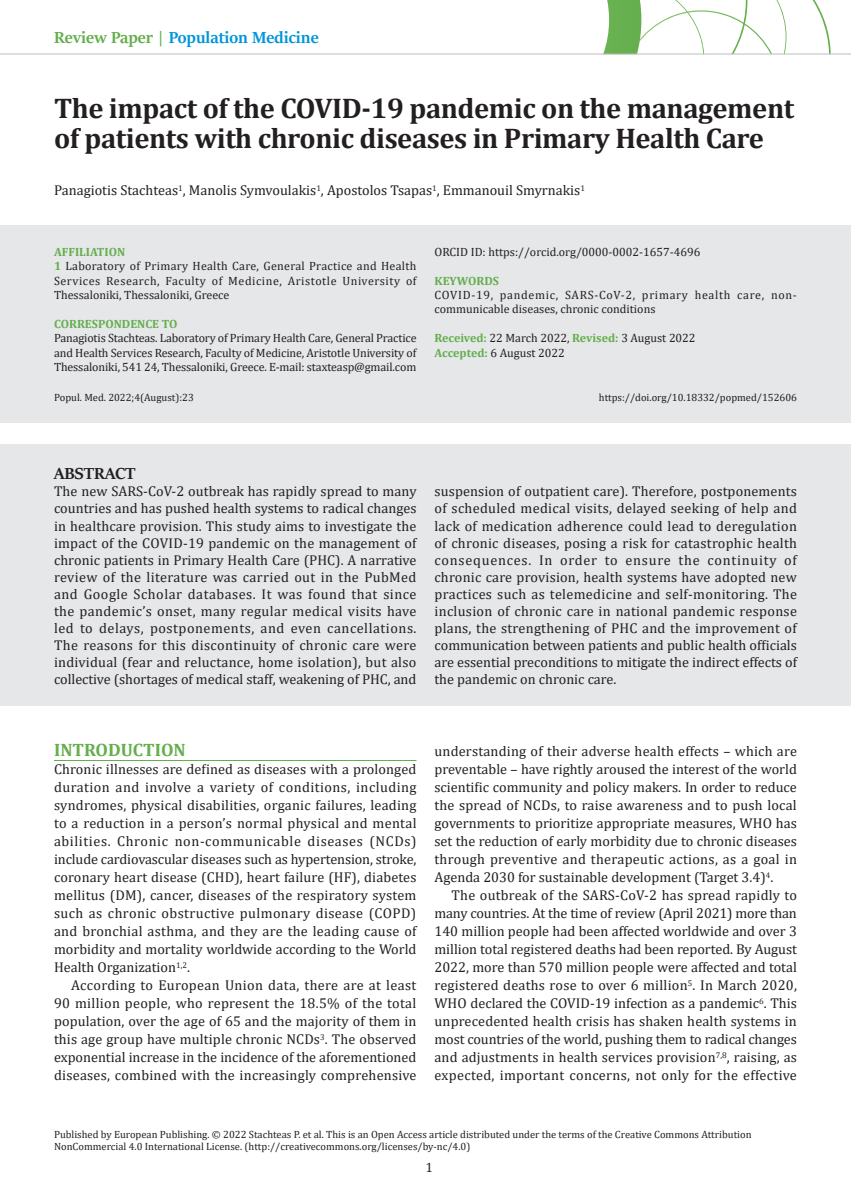
<style>
.page{position:relative;width:851px;height:1191px;background:#fff}
.page>*{position:absolute;margin:0;border:0;box-sizing:border-box;transform-origin:0 0}
.t1{font:700 28.5px/30px "Cambria";letter-spacing:-.015em;color:#231f20}
.t2{font:700 18px "Sitka Banner";color:#0095d9}
.t3{font:700 18px "Cambria";color:#64ae4d}
.t4{font:700 18px "Sitka Banner";color:#231f20}
.t5{font:14.25px/18px "Cambria";color:#231f20;text-align:justify}
.t6{font:13.5px "Cambria";color:#231f20}
.t7{font:12px/14.4px "Cambria";color:#231f20;text-align:justify}
.t8{font:12px/14.4px "Cambria";letter-spacing:.025em;color:#231f20}
.t9{font:12px/14.4px "Cambria";letter-spacing:.02em;color:#231f20}
.t10{font:700 12px "Cambria";color:#64ae4d}
.t11{font:10.5px/12.6px "Cambria";color:#231f20}
.s1{color:#64ae4d}
.s2{font-weight:700;color:#64ae4d}
</style>
<div class="page">
<svg style="left:536px;top:0;width:294px;height:54px"></svg>
<hr style="left:0;top:54px;width:850px;height:1px;background:#bcbdc0">
<div style="left:0;top:444px;width:850px;height:262px;background:#e6e7e9"></div>
<div style="left:0;top:225px;width:850px;height:197px;background:#e6e7e9"></div>
<hr style="left:54px;top:760px;width:362px;height:1px;background:#64ae4d">
<p class="t2" style="left:54px;top:25px;width:266px"><span class="s1">Review Paper |</span> Population Medicine</p>
<h1 class="t1" style="left:54px;top:93px;width:741px">The impact of the COVID-19 pandemic on the management of patients with chronic diseases in Primary Health Care</h1>
<p class="t5" style="left:54px;top:181px;width:532px">Panagiotis Stachteas<sup>1</sup>, Manolis Symvoulakis<sup>1</sup>, Apostolos Tsapas<sup>1</sup>, Emmanouil Smyrnakis<sup>1</sup></p>
<p class="t8" style="left:54px;top:244px;width:364px"><span class="s2">AFFILIATION<br>1</span> Laboratory of Primary Health Care, General Practice and Health Services Research, Faculty of Medicine, Aristotle University of Thessaloniki, Thessaloniki, Greece</p>
<p class="t10" style="left:54px;top:315px;width:125px">CORRESPONDENCE TO</p>
<p class="t7" style="left:54px;top:331px;width:364px">Panagiotis Stachteas. Laboratory of Primary Health Care, General Practice and Health Services Research, Faculty of Medicine, Aristotle University of Thessaloniki, 541 24, Thessaloniki, Greece. E-mail: staxteasp@gmail.com</p>
<p class="t7" style="left:434px;top:244px;width:267px">ORCID ID: https://orcid.org/0000-0002-1657-4696</p>
<p class="t10" style="left:434px;top:272px;width:66px">KEYWORDS</p>
<p class="t9" style="left:434px;top:288px;width:364px">COVID-19, pandemic, SARS-CoV-2, primary health care, non&shy;communicable diseases, chronic conditions</p>
<p class="t7" style="left:434px;top:331px;width:262px"><span class="s2">Received:</span> 22 March 2022, <span class="s2">Revised:</span> 3 August 2022<br><span class="s2">Accepted:</span> 6 August 2022</p>
<p class="t11" style="left:54px;top:391px;width:141px">Popul. Med. 2022;4(August):23</p>
<p class="t11" style="left:598px;top:391px;width:199px">https://doi.org/10.18332/popmed/152606</p>
<p class="t4" style="left:54px;top:460px;width:83px">ABSTRACT</p>
<p class="t5" style="left:54px;top:483px;width:364px;line-height:17.1px">The new SARS-CoV-2 outbreak has rapidly spread to many countries and has pushed health systems to radical changes in healthcare provision. This study aims to investigate the impact of the COVID-19 pandemic on the management of chronic patients in Primary Health Care (PHC). A narrative review of the literature was carried out in the PubMed and Google Scholar databases. It was found that since the pandemic’s onset, many regular medical visits have led to delays, postponements, and even cancellations.<br>The reasons for this discontinuity of chronic care were individual (fear and reluctance, home isolation), but also collective (shortages of medical staff, weakening of PHC, and</p>
<p class="t5" style="left:434px;top:483px;width:364px;line-height:17.1px">suspension of outpatient care). Therefore, postponements of scheduled medical visits, delayed seeking of help and lack of medication adherence could lead to deregulation of chronic diseases, posing a risk for catastrophic health consequences. In order to ensure the continuity of chronic care provision, health systems have adopted new practices such as telemedicine and self-monitoring. The inclusion of chronic care in national pandemic response plans, the strengthening of PHC and the improvement of communication between patients and public health officials are essential preconditions to mitigate the indirect effects of the pandemic on chronic care.</p>
<p class="t3" style="left:54px;top:737px;width:133px">INTRODUCTION</p>
<p class="t5" style="left:54px;top:760px;width:364px">Chronic illnesses are defined as diseases with a prolonged duration and involve a variety of conditions, including syndromes, physical disabilities, organic failures, leading to a reduction in a person’s normal physical and mental abilities. Chronic non-communicable diseases (NCDs) include cardiovascular diseases such as hypertension, stroke, coronary heart disease (CHD), heart failure (HF), diabetes mellitus (DM), cancer, diseases of the respiratory system such as chronic obstructive pulmonary disease (COPD) and bronchial asthma, and they are the leading cause of morbidity and mortality worldwide according to the World Health Organization<sup>1,2</sup>.</p>
<p class="t5" style="left:54px;top:976px;width:364px;text-indent:17px">According to European Union data, there are at least 90 million people, who represent the 18.5% of the total population, over the age of 65 and the majority of them in this age group have multiple chronic NCDs<sup>3</sup>. The observed exponential increase in the incidence of the aforementioned diseases, combined with the increasingly comprehensive</p>
<p class="t5" style="left:434px;top:742px;width:364px">understanding of their adverse health effects – which are preventable – have rightly aroused the interest of the world scientific community and policy makers. In order to reduce the spread of NCDs, to raise awareness and to push local governments to prioritize appropriate measures, WHO has set the reduction of early morbidity due to chronic diseases through preventive and therapeutic actions, as a goal in Agenda 2030 for sustainable development (Target 3.4)<sup>4</sup>.</p>
<p class="t5" style="left:434px;top:886px;width:364px;text-indent:17px">The outbreak of the SARS-CoV-2 has spread rapidly to many countries. At the time of review (April 2021) more than 140 million people had been affected worldwide and over 3 million total registered deaths had been reported. By August 2022, more than 570 million people were affected and total registered deaths rose to over 6 million<sup>5</sup>. In March 2020, WHO declared the COVID-19 infection as a pandemic<sup>6</sup>. This unprecedented health crisis has shaken health systems in most countries of the world, pushing them to radical changes and adjustments in health services provision<sup>7,8</sup>, raising, as expected, important concerns, not only for the effective</p>
<p class="t11" style="left:54px;top:1127px;width:699px">Published by European Publishing. © 2022 Stachteas P. et al. This is an Open Access article distributed under the terms of the Creative Commons Attribution<br>NonCommercial 4.0 International License. (http://creativecommons.org/licenses/by-nc/4.0)</p>
<p class="t6" style="left:425px;top:1159px;width:9px">1</p>
</div>
